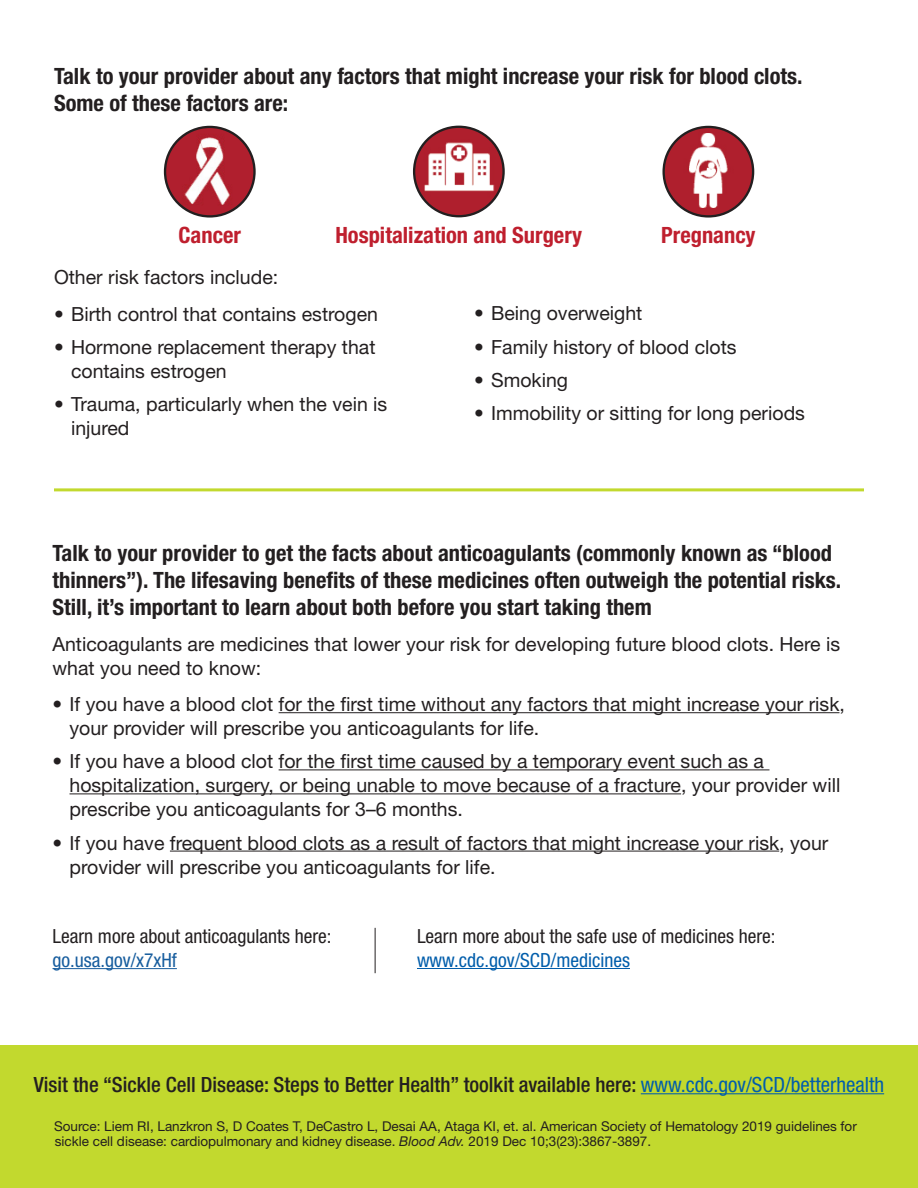
<style>
.page{position:relative;width:918px;height:1188px;background:#fff}
.page>*{position:absolute;margin:0;border:0;box-sizing:border-box;transform-origin:0 0}
.t1{font:700 condensed 22.5px/27px "Helvetica Neue LT Std";color:#231f20}
.H2_centered{font:700 condensed 22.5px "Helvetica Neue LT Std";color:#bf1f2e}
.P_factoids{font:500 condensed 21px "Helvetica Neue LT Std";color:#231f20}
.L1{font:19.5px/24px "Helvetica Neue LT Std";color:#231f20}
.P_Learn_More{font:condensed 19.5px/24px "Helvetica Neue LT Std";color:#231f20}
.P_references{font:13.5px/15px "Helvetica Neue LT Std";color:#231f20}
.s1{color:#175d9e}
.s2{color:#015dab}
.s3{font-weight:400;color:#015dab}
.s4{font-style:italic}
</style>
<div class="page">
<div style="left:0;top:1045px;width:918px;height:143px;background:#c2d92e"></div>
<hr style="left:641px;top:1093px;width:243px;height:1px;background:#015dab">
<hr style="left:279px;top:712px;width:561px;height:1px;background:#231f20">
<hr style="left:279px;top:770px;width:490px;height:1px;background:#231f20">
<hr style="left:70px;top:794px;width:611px;height:1px;background:#231f20">
<hr style="left:170px;top:851px;width:609px;height:1px;background:#231f20">
<hr style="left:52px;top:968px;width:125px;height:1px;background:#175d9e">
<img style="left:165px;top:127px;width:89px;height:89px;border-radius:45px">
<div style="left:164px;top:126px;width:92px;height:92px;border:2px solid #231f20;border-radius:50%"></div>
<img style="left:414px;top:127px;width:90px;height:89px;border-radius:45px">
<div style="left:413px;top:126px;width:92px;height:91px;border:2px solid #231f20;border-radius:50%"></div>
<img style="left:664px;top:127px;width:89px;height:89px;border-radius:45px">
<div style="left:662px;top:126px;width:92px;height:92px;border:2px solid #231f20;border-radius:50%"></div>
<hr style="left:417px;top:968px;width:213px;height:1px;background:#015dab">
<hr style="left:375px;top:928px;width:1px;height:45px;background:#231f20">
<hr style="left:54px;top:488px;width:810px;height:3px;background:#c2d92e">
<h2 class="t1" style="left:54px;top:62px;width:750px">Talk to your provider about any factors that might increase your risk for blood clots.<br>Some of these factors are:</h2>
<p class="H2_centered" style="left:179px;top:222px;width:64px">Cancer</p>
<p class="H2_centered" style="left:335px;top:222px;width:248px">Hospitalization and Surgery</p>
<p class="H2_centered" style="left:661px;top:222px;width:96px">Pregnancy</p>
<p class="L1" style="left:54px;top:265px;width:226px">Other risk factors include:</p>
<p class="L1" style="left:54px;top:301px;width:326px">• Birth control that contains estrogen</p>
<p class="L1" style="left:71px;top:335px;width:306px;text-indent:-17px">• Hormone replacement therapy that contains estrogen</p>
<p class="L1" style="left:71px;top:392px;width:318px;text-indent:-17px">• Trauma, particularly when the vein is injured</p>
<p class="L1" style="left:474px;top:301px;width:170px">• Being overweight</p>
<p class="L1" style="left:474px;top:334px;width:264px">• Family history of blood clots</p>
<p class="L1" style="left:474px;top:368px;width:95px">• Smoking</p>
<p class="L1" style="left:474px;top:401px;width:332px">• Immobility or sitting for long periods</p>
<h2 class="t1" style="left:52px;top:539px;width:790px">Talk to your provider to get the facts about anticoagulants (commonly known as “blood thinners”). The lifesaving benefits of these medicines often outweigh the potential risks.<br>Still, it’s important to learn about both before you start taking them</h2>
<p class="L1" style="left:52px;top:631px;width:789px">Anticoagulants are medicines that lower your risk for developing future blood clots. Here is what you need to know:</p>
<p class="L1" style="left:70px;top:692px;width:777px;text-indent:-17px">• If you have a blood clot for the first time without any factors that might increase your risk, your provider will prescribe you anticoagulants for life.</p>
<p class="L1" style="left:70px;top:749px;width:772px;text-indent:-17px">• If you have a blood clot for the first time caused by a temporary event such as a hospitalization, surgery, or being unable to move because of a fracture, your provider will prescribe you anticoagulants for 3–6 months.</p>
<p class="L1" style="left:70px;top:830px;width:760px;text-indent:-17px">• If you have frequent blood clots as a result of factors that might increase your risk, your provider will prescribe you anticoagulants for life.</p>
<p class="P_Learn_More" style="left:52px;top:924px;width:281px">Learn more about anticoagulants here: <span class="s1">go.usa.gov/x7xHf</span></p>
<p class="P_Learn_More" style="left:417px;top:924px;width:360px">Learn more about the safe use of medicines here: <span class="s2">www.cdc.gov/SCD/medicines</span></p>
<p class="P_factoids" style="left:34px;top:1072px;width:852px">Visit the “Sickle Cell Disease: Steps to Better Health” toolkit available here: <span class="s3">www.cdc.gov/SCD/betterhealth</span></p>
<p class="P_references" style="left:54px;top:1118px;width:804px">Source: Liem RI, Lanzkron S, D Coates T, DeCastro L, Desai AA, Ataga KI, et. al. American Society of Hematology 2019 guidelines for sickle cell disease: cardiopulmonary and kidney disease. <span class="s4">Blood Adv.</span> 2019 Dec 10;3(23):3867-3897.</p>
</div>
